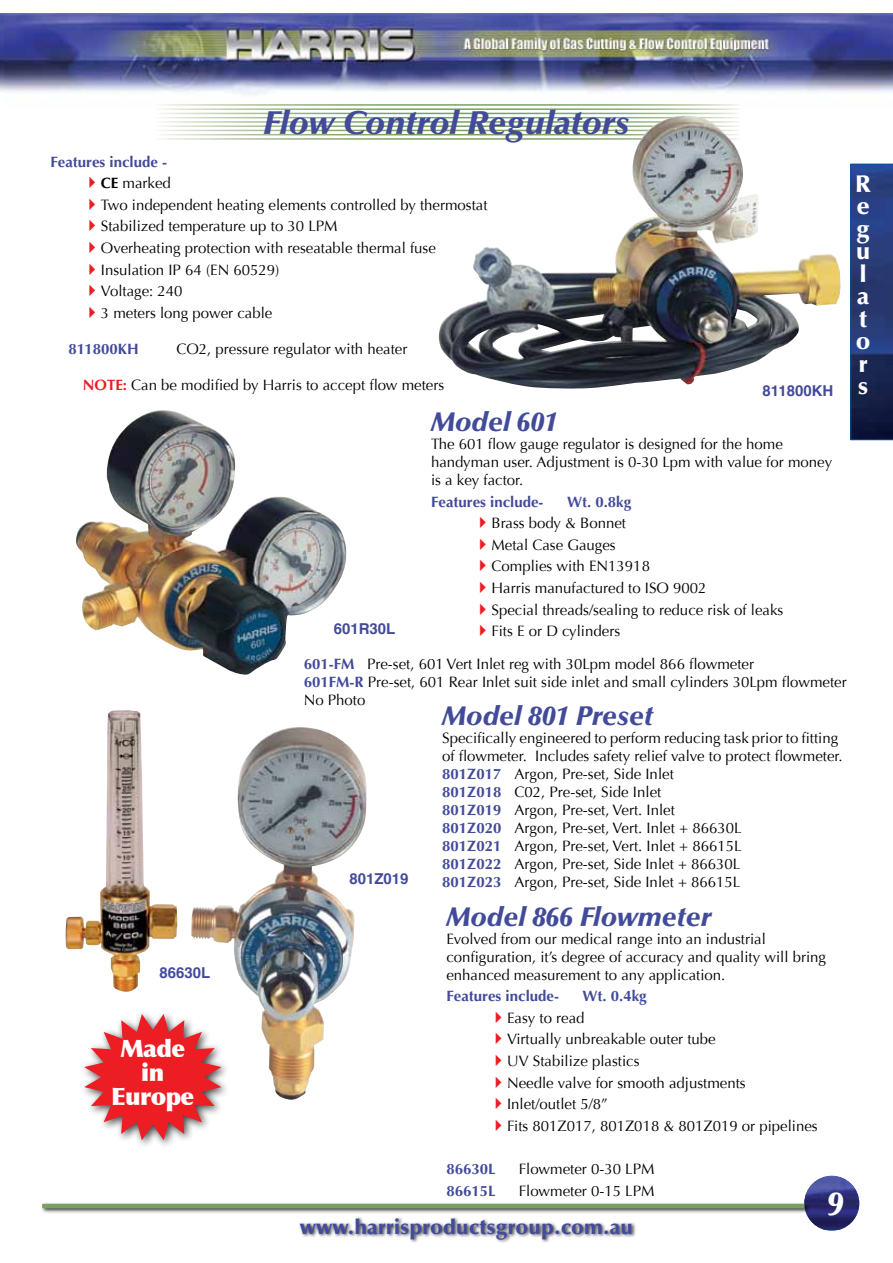
<style>
.page{position:relative;width:893px;height:1263px;background:#fff}
.page>*{position:absolute;margin:0;border:0;box-sizing:border-box;transform-origin:0 0}
.t1{font:italic 900 33px "Optima";color:#424a9a}
.t2{font:italic 900 33px "Optima";color:#fff}
.t3{font:italic 900 27px "Optima";color:#424a9a}
.t4{font:900 24px/24px "Optima";letter-spacing:-.025em;color:#fff;text-align:center}
.t5{font:900 24px/22.5px "Optima";color:#fff}
.t6{font:900 21px "Optima";color:#424a9a}
.t7{font:15px/18px "Optima";color:#000}
.t8{font:700 15px "Optima";color:#424a9a}
.t9{font:700 15px "Helvetica";color:#424a9a}
.s1{color:#ed1d24}
.s2{font-weight:700}
.s3{font-weight:700;color:#ed1c24}
.s4{color:#ed1c24}
.s5{font-weight:700;color:#424a9a}
</style>
<div class="page">
<img style="left:804px;top:1176px;width:55px;height:54px">
<svg style="left:850px;top:164px;width:43px;height:276px;background:#20346c"></svg>
<img style="left:3px;top:14px;width:890px;height:81px">
<div style="left:298px;top:1216px;width:339px;height:28px;background:#000;opacity:.75"></div>
<img style="left:0;top:14px;width:3px;height:78px">
<div style="left:41px;top:1202px;width:769px;height:12px;background:#000;opacity:.75"></div>
<hr style="left:42px;top:1204px;width:762px;height:4px;background:#77a160">
<img style="left:76px;top:410px;width:271px;height:265px">
<img style="left:66px;top:710px;width:111px;height:282px">
<img style="left:438px;top:116px;width:402px;height:273px">
<img style="left:191px;top:727px;width:164px;height:373px">
<div style="left:78px;top:1008px;width:151px;height:139px;background:#000;opacity:.75"></div>
<svg style="left:84px;top:1014px;width:137px;height:126px"></svg>
<h1 class="t1" style="left:264px;top:103px;width:367px">Flow Control Regulators</h1>
<p class="t8" style="left:50px;top:153px;width:118px">Features include -</p>
<p class="t7" style="left:83px;top:174px;width:90px"><span class="s1">✔</span><span class="s2">CE</span> marked</p>
<p class="t7" style="left:83px;top:196px;width:406px"><span class="s1">✔</span>Two independent heating elements controlled by thermostat</p>
<p class="t7" style="left:83px;top:217px;width:256px"><span class="s1">✔</span>Stabilized temperature up to 30 LPM</p>
<p class="t7" style="left:83px;top:239px;width:354px"><span class="s1">✔</span>Overheating protection with reseatable thermal fuse</p>
<p class="t7" style="left:83px;top:261px;width:198px"><span class="s1">✔</span>Insulation IP 64 (EN 60529)</p>
<p class="t7" style="left:83px;top:282px;width:101px"><span class="s1">✔</span>Voltage: 240</p>
<p class="t7" style="left:83px;top:304px;width:191px"><span class="s1">✔</span>3 meters long power cable</p>
<p class="t8" style="left:68px;top:340px;width:72px">811800KH</p>
<p class="t7" style="left:176px;top:340px;width:232px">CO2, pressure regulator with heater</p>
<p class="t7" style="left:83px;top:376px;width:363px"><span class="s3">NOTE:</span> Can be modified by Harris to accept flow meters</p>
<p class="t9" style="left:762px;top:378px;width:72px">811800KH</p>
<p class="t9" style="left:159px;top:960px;width:52px">86630L</p>
<h3 class="t4" style="left:111px;top:1037px;width:85px">Made in<br>Europe</h3>
<p class="t9" style="left:334px;top:617px;width:63px">601R30L</p>
<h2 class="t3" style="left:431px;top:406px;width:128px">Model 601</h2>
<p class="t7" style="left:431px;top:435px;width:403px">The 601 flow gauge regulator is designed for the home handyman user. Adjustment is 0-30 Lpm with value for money is a key factor.</p>
<p class="t8" style="left:431px;top:493px;width:114px">Features include-</p>
<p class="t8" style="left:567px;top:493px;width:66px">Wt. 0.8kg</p>
<p class="t7" style="left:474px;top:514px;width:154px"><span class="s1">✔</span>Brass body &amp; Bonnet</p>
<p class="t7" style="left:474px;top:536px;width:144px"><span class="s1">✔</span>Metal Case Gauges</p>
<p class="t7" style="left:474px;top:558px;width:178px"><span class="s4">✔</span>Complies with EN13918</p>
<p class="t7" style="left:474px;top:579px;width:235px"><span class="s1">✔</span>Harris manufactured to ISO 9002</p>
<p class="t7" style="left:474px;top:601px;width:311px"><span class="s1">✔</span>Special threads/sealing to reduce risk of leaks</p>
<p class="t7" style="left:474px;top:622px;width:148px"><span class="s1">✔</span>Fits E or D cylinders</p>
<p class="t7" style="left:304px;top:655px;width:544px"><span class="s5">601-FM</span> Pre-set, 601 Vert Inlet reg with 30Lpm model 866 flowmeter<br><span class="s5">601FM-R</span> Pre-set, 601 Rear Inlet suit side inlet and small cylinders 30Lpm flowmeter<br>No Photo</p>
<h2 class="t3" style="left:442px;top:700px;width:212px">Model 801 Preset</h2>
<p class="t7" style="left:442px;top:729px;width:402px">Specifically engineered to perform reducing task prior to fitting of flowmeter. Includes safety relief valve to protect flowmeter.<br><span class="s5">801Z017</span> Argon, Pre-set, Side Inlet<br><span class="s5">801Z018</span> C02, Pre-set, Side Inlet<br><span class="s5">801Z019</span> Argon, Pre-set, Vert. Inlet<br><span class="s5">801Z020</span> Argon, Pre-set, Vert. Inlet + 86630L<br><span class="s5">801Z021</span> Argon, Pre-set, Vert. Inlet + 86615L<br><span class="s5">801Z022</span> Argon, Pre-set, Side Inlet + 86630L</p>
<p class="t9" style="left:349px;top:867px;width:61px">801Z019</p>
<p class="t7" style="left:442px;top:873px;width:300px"><span class="s5">801Z023</span> Argon, Pre-set, Side Inlet + 86615L</p>
<h2 class="t3" style="left:446px;top:900px;width:266px">Model 866 Flowmeter</h2>
<p class="t7" style="left:446px;top:930px;width:381px">Evolved from our medical range into an industrial configuration, it’s degree of accuracy and quality will bring enhanced measurement to any application.</p>
<p class="t8" style="left:446px;top:987px;width:114px">Features include-</p>
<p class="t8" style="left:582px;top:987px;width:66px">Wt. 0.4kg</p>
<p class="t7" style="left:489px;top:1009px;width:97px"><span class="s1">✔</span>Easy to read</p>
<p class="t7" style="left:489px;top:1030px;width:228px"><span class="s1">✔</span>Virtually unbreakable outer tube</p>
<p class="t7" style="left:489px;top:1052px;width:152px"><span class="s1">✔</span>UV Stabilize plastics</p>
<p class="t7" style="left:489px;top:1074px;width:258px"><span class="s1">✔</span>Needle valve for smooth adjustments</p>
<p class="t7" style="left:489px;top:1095px;width:120px"><span class="s1">✔</span>Inlet/outlet 5/8”</p>
<p class="t7" style="left:489px;top:1117px;width:330px"><span class="s1">✔</span>Fits 801Z017, 801Z018 &amp; 801Z019 or pipelines</p>
<p class="t8" style="left:446px;top:1160px;width:51px">86630L</p>
<p class="t7" style="left:519px;top:1160px;width:137px">Flowmeter 0-30 LPM</p>
<p class="t8" style="left:446px;top:1182px;width:51px">86615L</p>
<p class="t7" style="left:519px;top:1182px;width:137px">Flowmeter 0-15 LPM</p>
<h1 class="t2" style="left:827px;top:1184px;width:18px">9</h1>
<h3 class="t6" style="left:300px;top:1214px;width:335px">www.harrisproductsgroup.com.au</h3>
<h3 class="t5" style="left:855px;top:173px;width:18px">R e g u l a t o r s</h3>
</div>
